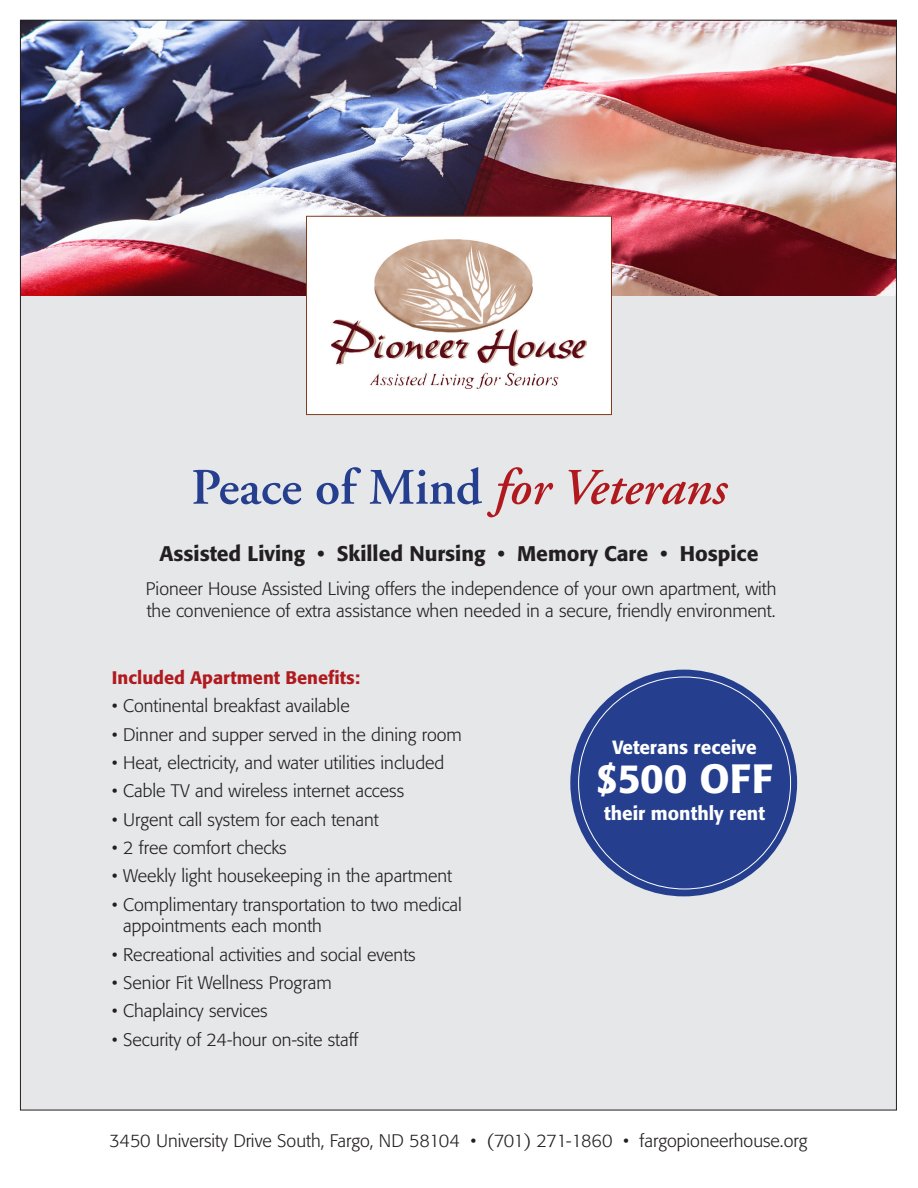
<style>
.page{position:relative;width:918px;height:1188px;background:#fff}
.page>*{position:absolute;margin:0;border:0;box-sizing:border-box;transform-origin:0 0}
.t1{font:600 51px "Adobe Garamond";color:#253f8e}
.t2{font:500 40.5px "Formata";color:#fff}
.t3{font:500 21px "Formata";color:#231f20}
.t4{font:500 18.9px "Formata";color:#fff}
.t5{font:300 18px/21.6px "Formata";color:#231f20}
.t6{font:500 18px "Formata";color:#b01a1e}
.s1{font-style:italic;color:#b01a1e}
</style>
<div class="page">
<img style="left:22px;top:22px;width:873px;height:275px">
<div style="left:20px;top:297px;width:877px;height:813px;background:#e6e7e9"></div>
<div style="left:307px;top:216px;width:304px;height:199px;background:#fff"></div>
<img style="left:331px;top:239px;width:256px;height:150px">
<div style="left:306px;top:216px;width:306px;height:199px;border:1px solid #823b1c"></div>
<div style="left:570px;top:670px;width:227px;height:226px;background:#253f8e;border-radius:50%"></div>
<p class="t1" style="left:191px;top:459px;width:537px">Peace of Mind <span class="s1">for Veterans</span></p>
<p class="t3" style="left:160px;top:541px;width:600px">Assisted Living • Skilled Nursing • Memory Care • Hospice</p>
<p class="t5" style="left:146px;top:578px;width:632px">Pioneer House Assisted Living offers the independence of your own apartment, with the convenience of extra assistance when needed in a secure, friendly environment.</p>
<p class="t6" style="left:112px;top:666px;width:250px">Included Apartment Benefits:</p>
<p class="t5" style="left:112px;top:695px;width:239px">• Continental breakfast available</p>
<p class="t5" style="left:112px;top:724px;width:352px">• Dinner and supper served in the dining room</p>
<p class="t5" style="left:112px;top:752px;width:334px">• Heat, electricity, and water utilities included</p>
<p class="t5" style="left:112px;top:780px;width:294px">• Cable TV and wireless internet access</p>
<p class="t5" style="left:112px;top:809px;width:268px">• Urgent call system for each tenant</p>
<p class="t5" style="left:112px;top:837px;width:176px">• 2 free comfort checks</p>
<p class="t5" style="left:112px;top:865px;width:342px">• Weekly light housekeeping in the apartment</p>
<p class="t5" style="left:123px;top:894px;width:340px;text-indent:-11px">• Complimentary transportation to two medical appointments each month</p>
<p class="t5" style="left:112px;top:944px;width:305px">• Recreational activities and social events</p>
<p class="t5" style="left:112px;top:972px;width:221px">• Senior Fit Wellness Program</p>
<p class="t5" style="left:112px;top:1000px;width:157px">• Chaplaincy services</p>
<p class="t5" style="left:112px;top:1029px;width:248px">• Security of 24-hour on-site staff</p>
<p class="t4" style="left:613px;top:735px;width:146px">Veterans receive</p>
<p class="t2" style="left:596px;top:754px;width:178px">$500 OFF</p>
<p class="t4" style="left:604px;top:802px;width:163px">their monthly rent</p>
<p class="t5" style="left:110px;top:1131px;width:699px">3450 University Drive South, Fargo, ND 58104 • (701) 271-1860 • fargopioneerhouse.org</p>
</div>
